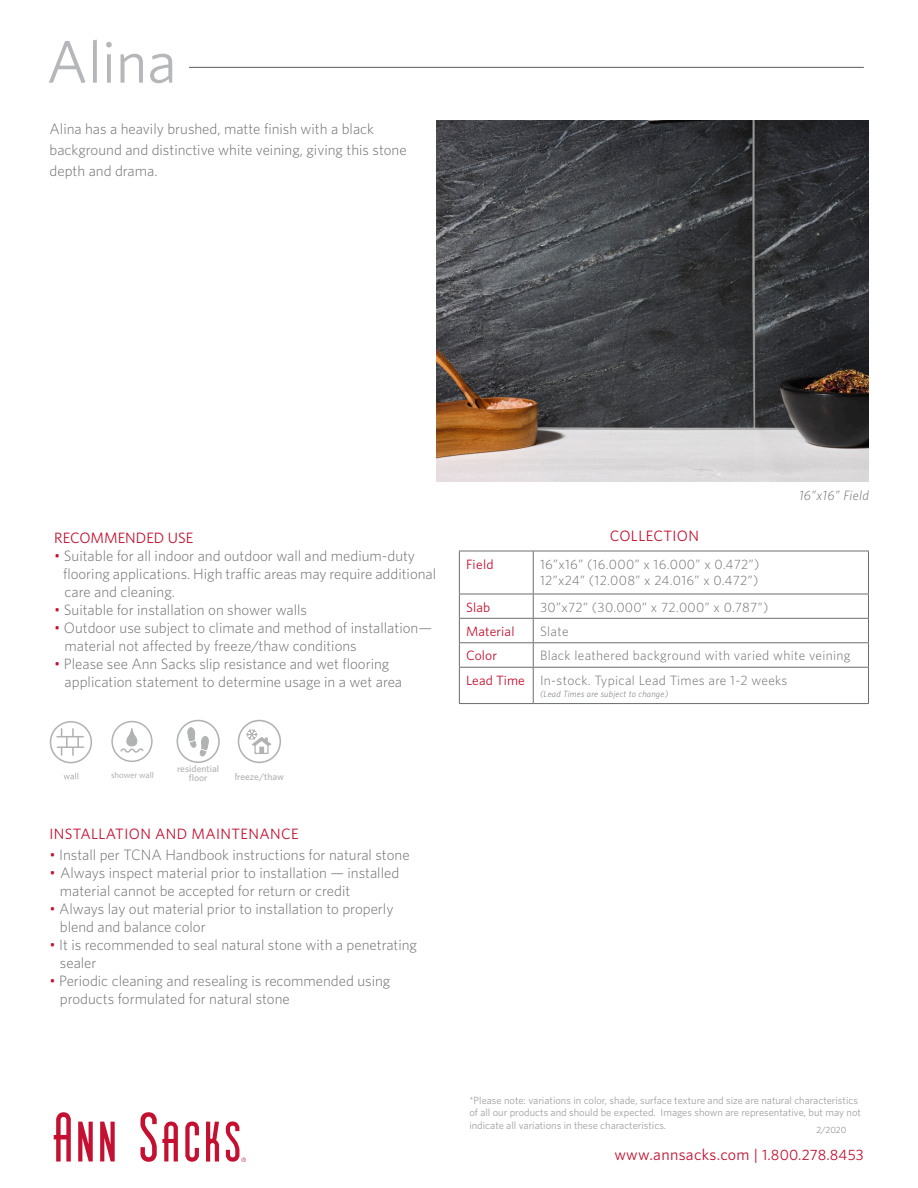
<style>
.page{position:relative;width:918px;height:1188px;background:#fff}
.page>*{position:absolute;margin:0;border:0;box-sizing:border-box;transform-origin:0 0}
.t1{font:60px "Whitney";color:#b6b7bb}
.t2{font:15.9px "Whitney";letter-spacing:.02em;color:#c3102f}
.t3{font:300 15px/21px "Whitney";color:#6c6d70}
.Red_Sub-heads{font:15px "Whitney";letter-spacing:.025em;color:#c3102f}
.Red_Sub-heads-2{font:15px "Whitney";color:#c3102f}
.t4{font:300 13.5px "Whitney";letter-spacing:.025em;color:#6c6d70}
.Red_Sub-heads-3{font:13.5px "Whitney";letter-spacing:.01em;color:#c3102f}
.t5{font:italic 300 13.5px "Whitney";letter-spacing:.025em;color:#6c6d70}
.t6{font:10.5px/12.6px "Whitney";color:#a0a1a5}
.t7{font:500 9.6px/8.4px "Whitney";color:#b1b2b2;text-align:center}
.Red_Sub-heads-4{font:italic 300 9px "Whitney";letter-spacing:.025em;color:#6c6d70}
.t8{font:300 9px "Whitney";color:#6c6d70}
.t9{font:8.7px "Myriad Pro";color:#b1b3b2}
.s1{color:#c3102f}
.s2{font-size:15.6px}
.s3{font-size:15px}
</style>
<div class="page">
<hr style="left:189px;top:67px;width:675px;height:1px;background:#6c6d70">
<svg style="left:54px;top:1112px;width:17px;height:50px"></svg>
<svg style="left:140px;top:1112px;width:38px;height:50px"></svg>
<svg style="left:185px;top:1122px;width:14px;height:40px"></svg>
<svg style="left:78px;top:1122px;width:15px;height:40px"></svg>
<svg style="left:100px;top:1122px;width:15px;height:40px"></svg>
<svg style="left:206px;top:1122px;width:13px;height:40px"></svg>
<svg style="left:226px;top:1121px;width:20px;height:41px"></svg>
<hr style="left:459px;top:551px;width:74px;height:1px;background:#6c6d70">
<hr style="left:459px;top:551px;width:1px;height:43px;background:#6c6d70">
<hr style="left:533px;top:551px;width:336px;height:1px;background:#6c6d70">
<hr style="left:533px;top:551px;width:1px;height:43px;background:#6c6d70">
<hr style="left:868px;top:551px;width:1px;height:43px;background:#6c6d70">
<hr style="left:459px;top:594px;width:74px;height:1px;background:#6c6d70">
<hr style="left:533px;top:594px;width:336px;height:1px;background:#6c6d70">
<hr style="left:459px;top:618px;width:74px;height:1px;background:#6c6d70">
<hr style="left:533px;top:618px;width:336px;height:1px;background:#6c6d70">
<hr style="left:459px;top:642px;width:74px;height:1px;background:#6c6d70">
<svg style="left:459px;top:594px;width:1px;height:73px"></svg>
<hr style="left:533px;top:642px;width:336px;height:1px;background:#6c6d70">
<svg style="left:533px;top:594px;width:1px;height:73px"></svg>
<svg style="left:868px;top:594px;width:1px;height:73px"></svg>
<hr style="left:459px;top:667px;width:74px;height:1px;background:#6c6d70">
<hr style="left:459px;top:668px;width:1px;height:35px;background:#6c6d70">
<hr style="left:533px;top:667px;width:336px;height:1px;background:#6c6d70">
<hr style="left:533px;top:668px;width:1px;height:35px;background:#6c6d70">
<hr style="left:868px;top:668px;width:1px;height:35px;background:#6c6d70">
<hr style="left:459px;top:703px;width:74px;height:1px;background:#6c6d70">
<hr style="left:533px;top:703px;width:336px;height:1px;background:#6c6d70">
<div style="left:50px;top:721px;width:42px;height:42px;border:2px solid #b1b2b2;border-radius:50%"></div>
<hr style="left:57px;top:746px;width:27px;height:2px;background:#b1b2b2">
<svg style="left:57px;top:729px;width:26px;height:26px"></svg>
<svg style="left:64px;top:773px;width:15px;height:6px"></svg>
<div style="left:111px;top:721px;width:42px;height:41px;border:2px solid #b1b2b2;border-radius:50%"></div>
<svg style="left:120px;top:728px;width:24px;height:25px"></svg>
<div style="left:238px;top:720px;width:43px;height:43px;border:2px solid #b1b2b2;border-radius:50%"></div>
<svg style="left:246px;top:729px;width:25px;height:25px"></svg>
<img style="left:436px;top:121px;width:433px;height:360px">
<div style="left:177px;top:720px;width:43px;height:43px;border:2px solid #b1b2b2;border-radius:50%"></div>
<svg style="left:187px;top:728px;width:22px;height:28px"></svg>
<h1 class="t1" style="left:46px;top:22px;width:132px">Alina</h1>
<p class="t3" style="left:50px;top:118px;width:359px">Alina has a heavily brushed, matte finish with a black background and distinctive white veining, giving this stone depth and drama.</p>
<p class="Red_Sub-heads-2" style="left:54px;top:527px;width:141px">RECOMMENDED USE</p>
<p class="t3" style="left:54px;top:544px;width:362px"><span class="s1">•</span> Suitable for all indoor and outdoor wall and medium-duty</p>
<p class="t3" style="left:63px;top:562px;width:375px">flooring applications. High traffic areas may require additional</p>
<p class="t3" style="left:65px;top:580px;width:112px">care and cleaning.</p>
<p class="t3" style="left:54px;top:598px;width:254px"><span class="s1">•</span> Suitable for installation on shower walls</p>
<p class="t3" style="left:54px;top:616px;width:379px"><span class="s1">•</span> Outdoor use subject to climate and method of installation—</p>
<p class="t3" style="left:65px;top:634px;width:294px">material not affected by freeze/thaw conditions</p>
<p class="t3" style="left:54px;top:652px;width:337px"><span class="s1">•</span> Please see Ann Sacks slip resistance and wet flooring</p>
<p class="t3" style="left:65px;top:670px;width:339px">application statement to determine usage in a wet area</p>
<p class="t7" style="left:177px;top:765px;width:44px">residential floor</p>
<p class="t9" style="left:111px;top:769px;width:44px">shower wall</p>
<p class="t7" style="left:234px;top:772px;width:51px">freeze/thaw</p>
<p class="Red_Sub-heads" style="left:50px;top:824px;width:251px">INSTALLATION AND MAINTENANCE</p>
<p class="t3" style="left:50px;top:844px;width:362px"><span class="s1">•</span> Install per TCNA Handbook instructions for natural stone</p>
<p class="t3" style="left:50px;top:862px;width:351px"><span class="s1">•</span> Always inspect material prior to installation — installed</p>
<p class="t3" style="left:60px;top:880px;width:292px">material cannot be accepted for return or credit</p>
<p class="t3" style="left:50px;top:898px;width:345px"><span class="s1">•</span> Always lay out material prior to installation to properly</p>
<p class="t3" style="left:60px;top:916px;width:147px">blend and balance color</p>
<p class="t3" style="left:50px;top:934px;width:369px"><span class="s1">•</span> It is recommended to seal natural stone with a penetrating</p>
<p class="t3" style="left:60px;top:952px;width:38px">sealer</p>
<p class="t3" style="left:50px;top:970px;width:342px"><span class="s1">•</span> Periodic cleaning and resealing is recommended using</p>
<p class="t3" style="left:60px;top:988px;width:231px">products formulated for natural stone</p>
<p class="Red_Sub-heads" style="left:610px;top:526px;width:91px">COLLECTION</p>
<p class="t5" style="left:799px;top:487px;width:71px">16”x16” Field</p>
<p class="Red_Sub-heads-3" style="left:466px;top:555px;width:29px">Field</p>
<p class="t4" style="left:540px;top:555px;width:221px">16”x16” (16.000” x 16.000” x 0.472”)</p>
<p class="t4" style="left:540px;top:571px;width:220px">12”x24” (12.008” x 24.016” x 0.472”)</p>
<p class="Red_Sub-heads-3" style="left:466px;top:598px;width:26px">Slab</p>
<p class="t4" style="left:540px;top:598px;width:230px">30”x72” (30.000” x 72.000” x 0.787”)</p>
<p class="Red_Sub-heads-3" style="left:466px;top:622px;width:50px">Material</p>
<p class="t4" style="left:540px;top:622px;width:30px">Slate</p>
<p class="Red_Sub-heads-3" style="left:466px;top:647px;width:32px">Color</p>
<p class="t4" style="left:540px;top:647px;width:312px">Black leathered background with varied white veining</p>
<p class="Red_Sub-heads-3" style="left:466px;top:671px;width:60px">Lead Time</p>
<p class="t4" style="left:540px;top:671px;width:249px">In-stock. Typical Lead Times are 1-2 weeks</p>
<p class="Red_Sub-heads-4" style="left:540px;top:688px;width:130px">(Lead Times are subject to change)</p>
<p class="t6" style="left:469px;top:1093px;width:393px">*Please note: variations in color, shade, surface texture and size are natural characteristics of all our products and should be expected. Images shown are representative, but may not indicate all variations in these characteristics.</p>
<p class="t8" style="left:816px;top:1123px;width:31px">2/2020</p>
<p class="t2" style="left:614px;top:1144px;width:251px">www.annsacks.com <span class="s2">|</span> <span class="s3">1.800.278.8453</span></p>
</div>
